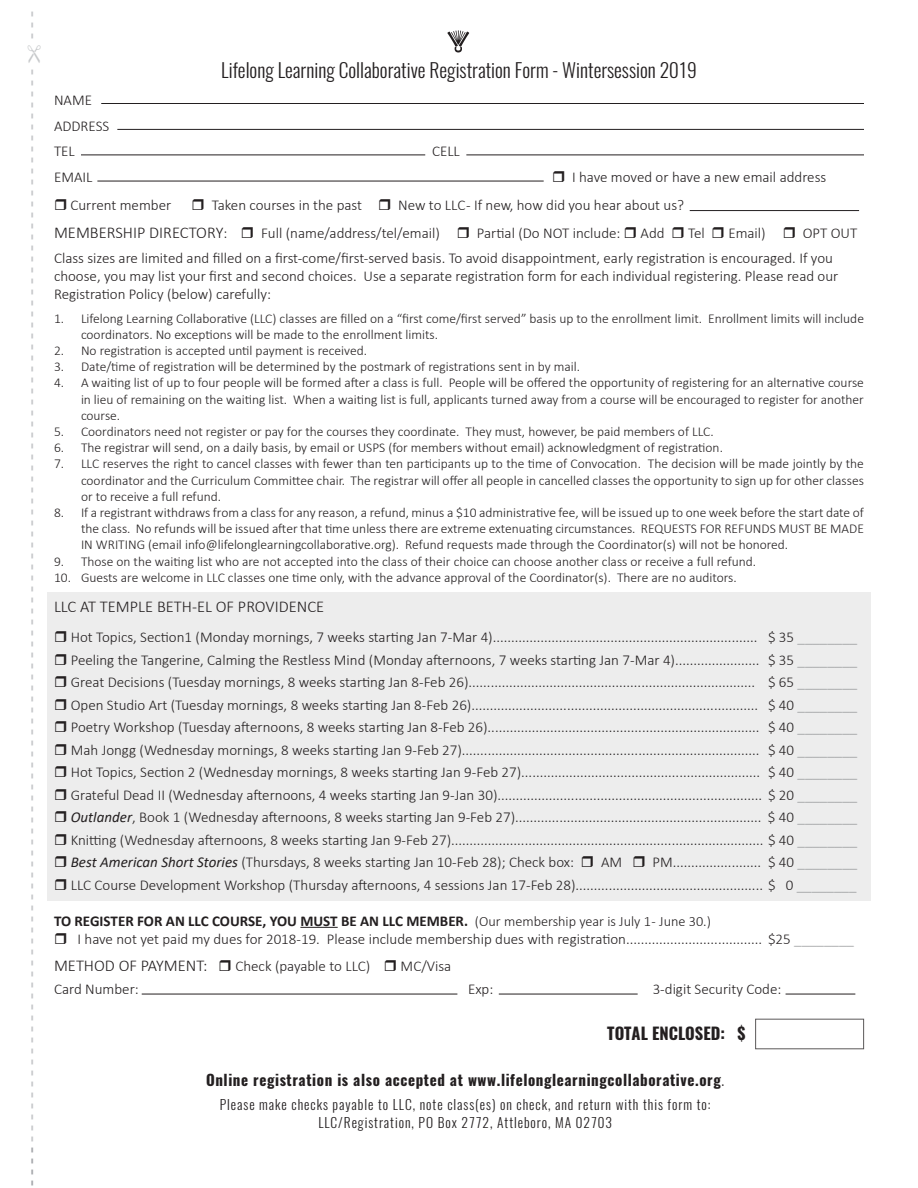
<style>
.page{position:relative;width:918px;height:1188px;background:#fff}
.page>*{position:absolute;margin:0;border:0;box-sizing:border-box;transform-origin:0 0}
.t1{font:300 19.5px "Oswald";color:#231f20}
.t2{font:18px "Arial";color:#c7c9cb}
.t3{font:300 16.5px "Calibri";color:#231f20}
.t4{font:700 16.5px "Oswald";color:#231f20}
.t5{font:300 15px/18px "Calibri";color:#231f20}
.t6{font:700 15px "Oswald";letter-spacing:.04em;color:#231f20}
.t7{font:300 13.5px/16.2px "Calibri";color:#231f20;text-align:justify}
.t8{font:300 13.5px/18px "Oswald";letter-spacing:.07em;color:#231f20;text-align:center}
.s1{color:#a7a9ac}
.s2{font-size:15px}
.s3{color:#949698}
.s4{font-weight:400;font-style:italic}
.s5{font-weight:700}
.s6{font-size:14.25px}
.s7{font-weight:300}
</style>
<div class="page">
<div style="left:47px;top:592px;width:824px;height:309px;background:#e7e8e8"></div>
<hr style="left:300px;top:927px;width:38px;height:1px;background:#231f20">
<hr style="left:101px;top:103px;width:763px;height:1px;background:#231f20">
<hr style="left:117px;top:129px;width:747px;height:1px;background:#231f20">
<hr style="left:81px;top:155px;width:344px;height:1px;background:#231f20">
<hr style="left:466px;top:155px;width:398px;height:1px;background:#231f20">
<hr style="left:97px;top:181px;width:447px;height:1px;background:#231f20">
<hr style="left:690px;top:210px;width:169px;height:1px;background:#231f20">
<svg style="left:447px;top:30px;width:22px;height:22px"></svg>
<hr style="left:142px;top:994px;width:315px;height:1px;background:#231f20">
<hr style="left:499px;top:994px;width:139px;height:1px;background:#231f20">
<hr style="left:786px;top:994px;width:69px;height:1px;background:#231f20">
<p class="t2" style="left:47px;top:11px;width:29px;rotate:90deg">- - -</p>
<p class="t2" style="left:47px;top:69px;width:1118px;rotate:90deg">- - - - - - - - - - - - - - - - - - - - - - - - - - - - - - - - - - - - - - - - - - - - - - - - - - - - - - - - - - - - - - - - - - - - - - - - - - - - - - - - - - - - - - - - - - - - - - - - - - <span class="s1">- - - -</span></p>
<p class="t1" style="left:221px;top:57px;width:477px">Lifelong Learning Collaborative Registration Form - Wintersession 2019</p>
<p class="t5" style="left:54px;top:91px;width:40px">NAME</p>
<p class="t5" style="left:54px;top:117px;width:57px">ADDRESS</p>
<p class="t5" style="left:54px;top:142px;width:22px">TEL</p>
<p class="t5" style="left:432px;top:142px;width:29px">CELL</p>
<p class="t5" style="left:54px;top:168px;width:40px">EMAIL</p>
<p class="t5" style="left:572px;top:168px;width:256px">I have moved or have a new email address</p>
<p class="t5" style="left:70px;top:196px;width:102px">Current member</p>
<p class="t5" style="left:212px;top:196px;width:152px">Taken courses in the past</p>
<p class="t5" style="left:398px;top:196px;width:288px">New to LLC- If new, how did you hear about us?</p>
<p class="t3" style="left:54px;top:222px;width:175px">MEMBERSHIP DIRECTORY<span class="s2">:</span></p>
<p class="t5" style="left:261px;top:224px;width:180px">Full (name/address/tel/email)</p>
<p class="t5" style="left:477px;top:224px;width:145px">Partial (Do NOT include:</p>
<p class="t5" style="left:641px;top:224px;width:26px">Add</p>
<p class="t5" style="left:688px;top:224px;width:18px">Tel</p>
<p class="t5" style="left:728px;top:224px;width:39px">Email)</p>
<p class="t5" style="left:803px;top:224px;width:56px">OPT OUT</p>
<p class="t5" style="left:54px;top:249px;width:786px">Class sizes are limited and filled on a first-come/first-served basis. To avoid disappointment, early registration is encouraged. If you choose, you may list your first and second choices. Use a separate registration form for each individual registering. Please read our<br>Registration Policy (below) carefully:</p>
<p class="t7" style="left:81px;top:310px;width:785px">Lifelong Learning Collaborative (LLC) classes are filled on a “first come/first served” basis up to the enrollment limit. Enrollment limits will include coordinators. No exceptions will be made to the enrollment limits.</p>
<p class="t7" style="left:81px;top:342px;width:287px">No registration is accepted until payment is received.</p>
<p class="t7" style="left:81px;top:359px;width:501px">Date/time of registration will be determined by the postmark of registrations sent in by mail.</p>
<p class="t7" style="left:81px;top:375px;width:784px">A waiting list of up to four people will be formed after a class is full. People will be offered the opportunity of registering for an alternative course in lieu of remaining on the waiting list. When a waiting list is full, applicants turned away from a course will be encouraged to register for another course.</p>
<p class="t7" style="left:81px;top:423px;width:634px">Coordinators need not register or pay for the courses they coordinate. They must, however, be paid members of LLC.</p>
<p class="t7" style="left:81px;top:440px;width:643px">The registrar will send, on a daily basis, by email or USPS (for members without email) acknowledgment of registration.</p>
<p class="t7" style="left:81px;top:456px;width:785px">LLC reserves the right to cancel classes with fewer than ten participants up to the time of Convocation. The decision will be made jointly by the coordinator and the Curriculum Committee chair. The registrar will offer all people in cancelled classes the opportunity to sign up for other classes or to receive a full refund.</p>
<p class="t7" style="left:81px;top:504px;width:784px">If a registrant withdraws from a class for any reason, a refund, minus a $10 administrative fee, will be issued up to one week before the start date of the class. No refunds will be issued after that time unless there are extreme extenuating circumstances. REQUESTS FOR REFUNDS MUST BE MADE IN WRITING (email info@lifelonglearningcollaborative.org). Refund requests made through the Coordinator(s) will not be honored.</p>
<p class="t7" style="left:81px;top:553px;width:677px">Those on the waiting list who are not accepted into the class of their choice can choose another class or receive a full refund.</p>
<p class="t7" style="left:81px;top:569px;width:657px">Guests are welcome in LLC classes one time only, with the advance approval of the Coordinator(s). There are no auditors.</p>
<p class="t3" style="left:54px;top:597px;width:272px">LLC AT TEMPLE BETH-EL OF PROVIDENCE</p>
<p class="t5" style="left:71px;top:628px;width:788px">Hot Topics, Section1 (Monday mornings, 7 weeks starting Jan 7-Mar 4)........................................................................ $ 35 <span class="s3">________</span></p>
<p class="t5" style="left:71px;top:651px;width:788px">Peeling the Tangerine, Calming the Restless Mind (Monday afternoons, 7 weeks starting Jan 7-Mar 4)....................... $ 35 <span class="s3">________</span></p>
<p class="t5" style="left:71px;top:673px;width:788px">Great Decisions (Tuesday mornings, 8 weeks starting Jan 8-Feb 26).............................................................................. $ 65 <span class="s3">________</span></p>
<p class="t5" style="left:71px;top:696px;width:788px">Open Studio Art (Tuesday mornings, 8 weeks starting Jan 8-Feb 26).............................................................................. $ 40 <span class="s3">________</span></p>
<p class="t5" style="left:71px;top:718px;width:788px">Poetry Workshop (Tuesday afternoons, 8 weeks starting Jan 8-Feb 26).......................................................................... $ 40 <span class="s3">________</span></p>
<p class="t5" style="left:71px;top:741px;width:788px">Mah Jongg (Wednesday mornings, 8 weeks starting Jan 9-Feb 27)................................................................................. $ 40 <span class="s3">________</span></p>
<p class="t5" style="left:71px;top:763px;width:788px">Hot Topics, Section 2 (Wednesday mornings, 8 weeks starting Jan 9-Feb 27)................................................................. $ 40 <span class="s3">________</span></p>
<p class="t5" style="left:71px;top:786px;width:788px">Grateful Dead II (Wednesday afternoons, 4 weeks starting Jan 9-Jan 30)........................................................................ $ 20 <span class="s3">________</span></p>
<p class="t5" style="left:71px;top:808px;width:788px"><span class="s4">Outlander</span>, Book 1 (Wednesday afternoons, 8 weeks starting Jan 9-Feb 27)................................................................... $ 40 <span class="s3">________</span></p>
<p class="t5" style="left:71px;top:828px;width:788px;line-height:22.5px">Knitting (Wednesday afternoons, 8 weeks starting Jan 9-Feb 27)..................................................................................... $ 40 <span class="s3">________<br></span><span class="s4">Best American Short Stories</span> (Thursdays, 8 weeks starting Jan 10-Feb 28); Check box:</p>
<p class="t7" style="left:54px;top:310px;width:12px">1.</p>
<p class="t7" style="left:54px;top:342px;width:12px">2.<br>3.<br>4.</p>
<p class="t7" style="left:54px;top:423px;width:12px">5.<br>6.<br>7.</p>
<p class="t7" style="left:54px;top:504px;width:12px">8.</p>
<p class="t7" style="left:54px;top:553px;width:18px">9.<br>10.</p>
<p class="t5" style="left:601px;top:853px;width:23px">AM</p>
<p class="t5" style="left:653px;top:853px;width:206px">PM........................ $ 40 <span class="s3">________</span></p>
<p class="t5" style="left:71px;top:876px;width:787px">LLC Course Development Workshop (Thursday afternoons, 4 sessions Jan 17-Feb 28)................................................... $ 0 <span class="s3">________</span></p>
<p class="t5" style="left:78px;top:912px;width:778px;text-indent:-24px"><span class="s5">TO REGISTER FOR AN LLC COURSE, YOU MUST BE AN LLC MEMBER.</span> <span class="s6">(Our membership year is July 1 - June 30.)<br></span>I have not yet paid my dues for 2018-19. Please include membership dues with registration..................................... $25 <span class="s3">________</span></p>
<p class="t3" style="left:54px;top:955px;width:155px">METHOD OF PAYMENT:</p>
<p class="t5" style="left:235px;top:957px;width:136px">Check (payable to LLC)</p>
<p class="t5" style="left:401px;top:957px;width:52px">MC/Visa</p>
<p class="t5" style="left:54px;top:980px;width:86px">Card Number:</p>
<p class="t5" style="left:468px;top:980px;width:27px">Exp:</p>
<p class="t5" style="left:653px;top:980px;width:130px">3-digit Security Code:</p>
<p class="t4" style="left:607px;top:1022px;width:140px">TOTAL ENCLOSED: $</p>
<p class="t6" style="left:206px;top:1070px;width:520px">Online registration is also accepted at www.lifelonglearningcollaborative.org<span class="s7">.</span></p>
<p class="t8" style="left:220px;top:1095px;width:492px">Please make checks payable to LLC, note class(es) on check, and return with this form to:<br>LLC/Registration, PO Box 2772, Attleboro, MA 02703</p>
</div>
